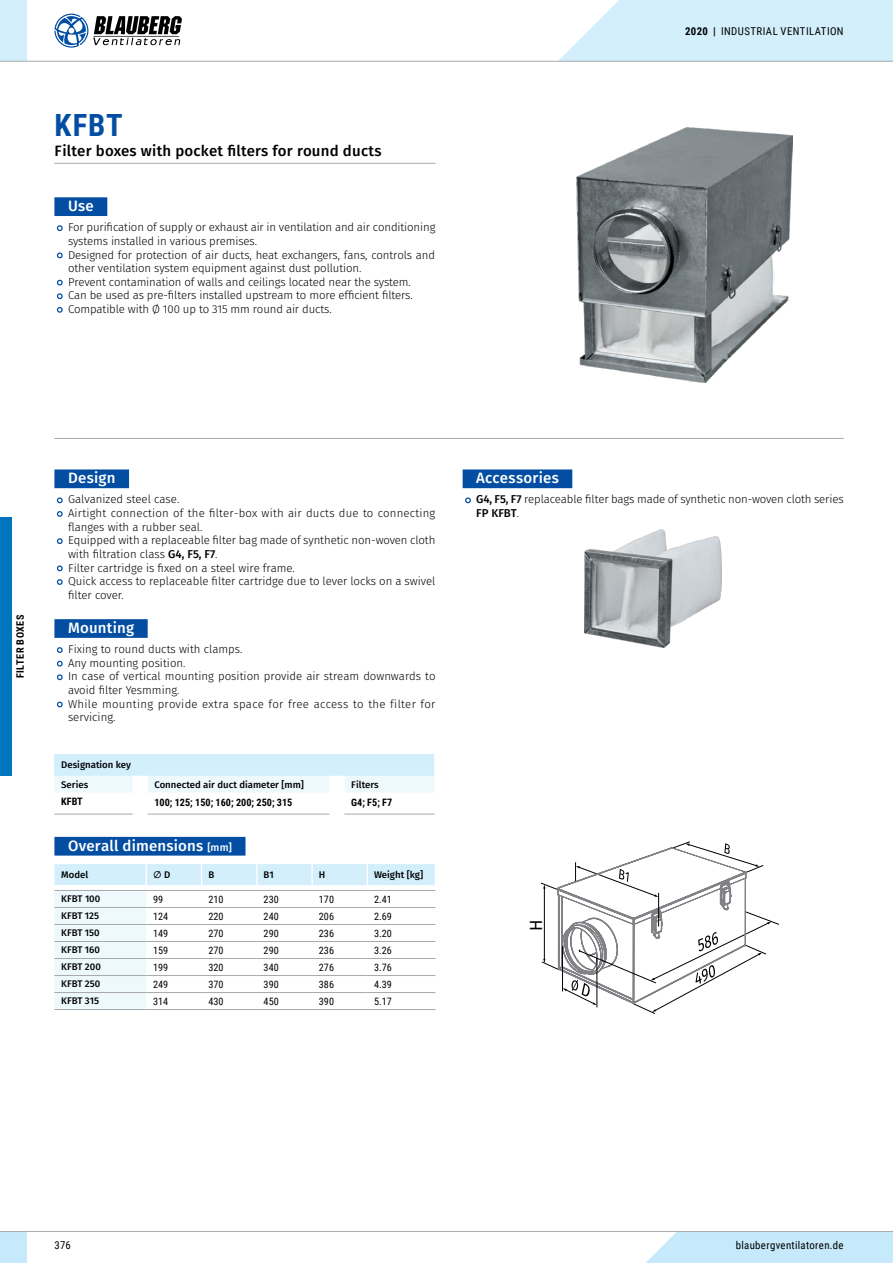
<style>
.page{position:relative;width:893px;height:1263px;background:#fff}
.page>*{position:absolute;margin:0;border:0;box-sizing:border-box;transform-origin:0 0}
.t1{font:700 30.6px "Roboto Condensed";color:#034ea2}
.t2{font:17.55px "Fira Sans";color:#000;scale:.95 1}
.t3{font:500 15px "Fira Sans";letter-spacing:.015em;color:#fff}
.t4{font:500 15px "Fira Sans";letter-spacing:.015em;color:#000}
.t5{font:300 11.4px/13.6px "Fira Sans";letter-spacing:-.01em;color:#000}
.t6{font:10.8px "Roboto Condensed";letter-spacing:.035em;color:#000}
.t7{font:10.2px "Roboto Condensed";color:#000}
.t8{font:700 10.2px "Roboto Condensed";color:#000}
.t9{font:700 10.2px "Roboto Condensed";letter-spacing:.055em;color:#000}
.t10{font:500 9.6px/19.2px "Fira Sans";color:#000}
.s1{font-weight:700}
.s2{font-weight:500}
.s3{font-size:10.5px}
</style>
<div class="page">
<div style="left:0;top:517px;width:12px;height:259px;background:#0074bc"></div>
<img style="left:576px;top:128px;width:216px;height:255px">
<hr style="left:54px;top:163px;width:381px;height:1px;background:#a7a9ac">
<div style="left:54px;top:197px;width:53px;height:19px;background:#034ea2"></div>
<svg style="left:56px;top:225px;width:7px;height:7px"></svg>
<svg style="left:56px;top:252px;width:7px;height:7px"></svg>
<svg style="left:56px;top:279px;width:7px;height:7px"></svg>
<svg style="left:56px;top:293px;width:7px;height:7px"></svg>
<svg style="left:56px;top:307px;width:7px;height:6px"></svg>
<div style="left:54px;top:469px;width:75px;height:19px;background:#034ea2"></div>
<div style="left:54px;top:619px;width:94px;height:19px;background:#034ea2"></div>
<svg style="left:56px;top:497px;width:7px;height:7px"></svg>
<svg style="left:57px;top:511px;width:6px;height:6px"></svg>
<svg style="left:56px;top:538px;width:7px;height:6px"></svg>
<svg style="left:56px;top:565px;width:7px;height:7px"></svg>
<svg style="left:57px;top:579px;width:6px;height:6px"></svg>
<svg style="left:57px;top:647px;width:6px;height:6px"></svg>
<svg style="left:56px;top:660px;width:7px;height:7px"></svg>
<svg style="left:56px;top:674px;width:7px;height:7px"></svg>
<svg style="left:56px;top:701px;width:7px;height:7px"></svg>
<div style="left:463px;top:469px;width:109px;height:19px;background:#034ea2"></div>
<svg style="left:465px;top:497px;width:6px;height:7px"></svg>
<img style="left:585px;top:530px;width:136px;height:117px">
<svg style="left:540px;top:842px;width:239px;height:172px"></svg>
<div style="left:54px;top:837px;width:191px;height:18px;background:#034ea2"></div>
<hr style="left:54px;top:1009px;width:92px;height:1px;background:#a7a9ac">
<hr style="left:146px;top:1009px;width:56px;height:1px;background:#a7a9ac">
<hr style="left:202px;top:1009px;width:55px;height:1px;background:#a7a9ac">
<hr style="left:257px;top:1009px;width:55px;height:1px;background:#a7a9ac">
<hr style="left:312px;top:1009px;width:55px;height:1px;background:#a7a9ac">
<hr style="left:367px;top:1009px;width:68px;height:1px;background:#a7a9ac">
<svg style="left:54px;top:864px;width:382px;height:145px"></svg>
<hr style="left:54px;top:890px;width:92px;height:1px;background:#a7a9ac">
<hr style="left:146px;top:890px;width:56px;height:1px;background:#a7a9ac">
<hr style="left:202px;top:890px;width:55px;height:1px;background:#a7a9ac">
<hr style="left:257px;top:890px;width:55px;height:1px;background:#a7a9ac">
<hr style="left:312px;top:890px;width:55px;height:1px;background:#a7a9ac">
<hr style="left:367px;top:890px;width:68px;height:1px;background:#a7a9ac">
<hr style="left:54px;top:438px;width:790px;height:1px;background:#a7a9ac">
<hr style="left:54px;top:814px;width:79px;height:1px;background:#a7a9ac">
<hr style="left:148px;top:814px;width:182px;height:1px;background:#a7a9ac">
<hr style="left:344px;top:814px;width:91px;height:1px;background:#a7a9ac">
<svg style="left:54px;top:754px;width:381px;height:60px"></svg>
<div style="left:646px;top:1232px;width:247px;height:31px;background:#c6eafb"></div>
<div style="left:0;top:1231px;width:27px;height:32px;background:#c6eafb"></div>
<hr style="left:0;top:1231px;width:893px;height:1px;background:#a7a9ac">
<div style="left:0;top:0;width:27px;height:61px;background:#d3effc"></div>
<hr style="left:0;top:61px;width:893px;height:1px;background:#a7a9ac">
<svg style="left:558px;top:0;width:335px;height:62px;background:#d6effa"></svg>
<svg style="left:54px;top:14px;width:128px;height:34px"></svg>
<h1 class="t1" style="left:54px;top:104px;width:70px">KFBT</h1>
<h3 class="t4" style="left:54px;top:141px;width:329px">Filter boxes with pocket filters for round ducts</h3>
<h3 class="t3" style="left:68px;top:195px;width:27px">Use</h3>
<p class="t5" style="left:68px;top:221px;width:369px">For purification of supply or exhaust air in ventilation and air conditioning systems installed in various premises.<br>Designed for protection of air ducts, heat exchangers, fans, controls and other ventilation system equipment against dust pollution.<br>Prevent contamination of walls and ceilings located near the system.<br>Can be used as pre-filters installed upstream to more efficient filters.<br>Compatible with Ø 100 up to 315 mm round air ducts.</p>
<p class="t6" style="left:685px;top:23px;width:160px"><span class="s1">2020 |</span> INDUSTRIAL VENTILATION</p>
<p class="t9" style="left:13px;top:678px;width:65px;rotate:-90deg">FILTER BOXES</p>
<h3 class="t3" style="left:68px;top:467px;width:49px">Design</h3>
<p class="t5" style="left:68px;top:493px;width:369px">Galvanized steel case.<br>Airtight connection of the filter-box with air ducts due to connecting flanges with a rubber seal.<br>Equipped with a replaceable filter bag made of synthetic non-woven cloth with filtration class <span class="s2">G4, F5, F7</span>.<br>Filter cartridge is fixed on a steel wire frame.<br>Quick access to replaceable filter cartridge due to lever locks on a swivel filter cover.</p>
<h3 class="t3" style="left:68px;top:617px;width:68px">Mounting</h3>
<p class="t5" style="left:68px;top:643px;width:369px">Fixing to round ducts with clamps.<br>Any mounting position.<br>In case of vertical mounting position provide air stream downwards to avoid filter Yesmming.<br>While mounting provide extra space for free access to the filter for servicing.</p>
<p class="t10" style="left:61px;top:756px;width:71px">Designation key<br>Series</p>
<p class="t10" style="left:154px;top:775px;width:151px">Connected air duct diameter [mm]</p>
<p class="t10" style="left:351px;top:775px;width:29px">Filters</p>
<p class="t8" style="left:61px;top:794px;width:23px">KFBT</p>
<p class="t8" style="left:154px;top:795px;width:140px">100; 125; 150; 160; 200; 250; 315</p>
<p class="t8" style="left:351px;top:795px;width:43px">G4; F5; F7</p>
<h3 class="t3" style="left:68px;top:835px;width:165px">Overall dimensions <span class="s3">[mm]</span></h3>
<p class="t10" style="left:61px;top:866px;width:28px">Model</p>
<p class="t10" style="left:153px;top:866px;width:19px">∅ D</p>
<p class="t10" style="left:208px;top:866px;width:7px">B</p>
<p class="t10" style="left:264px;top:866px;width:12px">B1</p>
<p class="t10" style="left:319px;top:866px;width:8px">H</p>
<p class="t10" style="left:374px;top:866px;width:50px">Weight [kg]</p>
<p class="t10" style="left:61px;top:890px;width:41px">KFBT 100</p>
<p class="t7" style="left:153px;top:892px;width:12px">99</p>
<p class="t7" style="left:208px;top:892px;width:17px">210</p>
<p class="t7" style="left:264px;top:892px;width:17px">230</p>
<p class="t7" style="left:319px;top:892px;width:17px">170</p>
<p class="t7" style="left:374px;top:892px;width:19px">2.41</p>
<p class="t10" style="left:61px;top:907px;width:39px">KFBT 125</p>
<p class="t7" style="left:153px;top:909px;width:17px">124</p>
<p class="t7" style="left:208px;top:909px;width:17px">220</p>
<p class="t7" style="left:264px;top:909px;width:17px">240</p>
<p class="t7" style="left:319px;top:909px;width:17px">206</p>
<p class="t7" style="left:374px;top:909px;width:19px">2.69</p>
<p class="t10" style="left:61px;top:924px;width:40px">KFBT 150</p>
<p class="t7" style="left:153px;top:926px;width:17px">149</p>
<p class="t7" style="left:208px;top:926px;width:17px">270</p>
<p class="t7" style="left:264px;top:926px;width:17px">290</p>
<p class="t7" style="left:319px;top:926px;width:17px">236</p>
<p class="t7" style="left:374px;top:926px;width:19px">3.20</p>
<p class="t10" style="left:61px;top:941px;width:40px">KFBT 160</p>
<p class="t7" style="left:153px;top:943px;width:17px">159</p>
<p class="t7" style="left:208px;top:943px;width:17px">270</p>
<p class="t7" style="left:264px;top:943px;width:17px">290</p>
<p class="t7" style="left:319px;top:943px;width:17px">236</p>
<p class="t7" style="left:374px;top:943px;width:19px">3.26</p>
<p class="t10" style="left:61px;top:958px;width:41px">KFBT 200</p>
<p class="t7" style="left:153px;top:960px;width:17px">199</p>
<p class="t7" style="left:208px;top:960px;width:17px">320</p>
<p class="t7" style="left:264px;top:960px;width:17px">340</p>
<p class="t7" style="left:319px;top:960px;width:17px">276</p>
<p class="t7" style="left:374px;top:960px;width:19px">3.76</p>
<p class="t10" style="left:61px;top:975px;width:41px">KFBT 250</p>
<p class="t7" style="left:153px;top:977px;width:17px">249</p>
<p class="t7" style="left:208px;top:977px;width:17px">370</p>
<p class="t7" style="left:264px;top:977px;width:17px">390</p>
<p class="t7" style="left:319px;top:977px;width:17px">386</p>
<p class="t7" style="left:374px;top:977px;width:19px">4.39</p>
<p class="t10" style="left:61px;top:992px;width:39px">KFBT 315</p>
<p class="t7" style="left:153px;top:994px;width:17px">314</p>
<p class="t7" style="left:208px;top:994px;width:17px">430</p>
<p class="t7" style="left:264px;top:994px;width:17px">450</p>
<p class="t7" style="left:319px;top:994px;width:17px">390</p>
<p class="t7" style="left:374px;top:994px;width:19px">5.17</p>
<h3 class="t3" style="left:476px;top:467px;width:84px">Accessories</h3>
<p class="t5" style="left:476px;top:493px;width:369px"><span class="s2">G4, F5, F7</span> replaceable filter bags made of synthetic non-woven cloth series<br><span class="s2">FP KFBT</span>.</p>
<h2 class="t2" style="left:524px;top:931px;width:13px;rotate:-90deg">H</h2>
<p class="t6" style="left:54px;top:1238px;width:18px">376</p>
<p class="t6" style="left:736px;top:1238px;width:109px">blaubergventilatoren.de</p>
</div>
